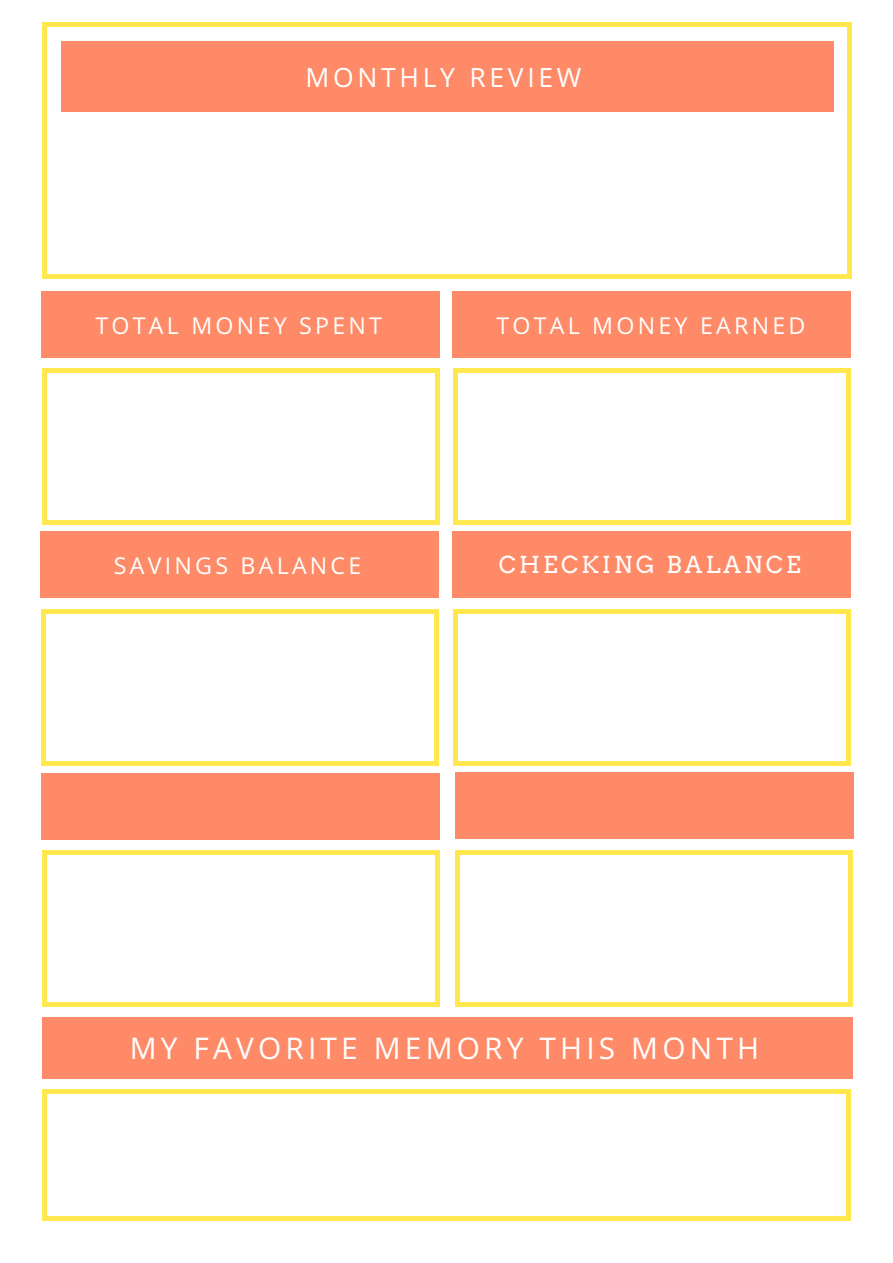
<style>
.page{position:relative;width:893px;height:1263px;background:#fff}
.page>*{position:absolute;margin:0;border:0;box-sizing:border-box;transform-origin:0 0}
.t1{font:29.85px "Open Sans";letter-spacing:.14em;color:#fff}
.t2{font:26.55px "Open Sans";letter-spacing:.14em;color:#fff}
.t3{font:23.25px "Open Sans";letter-spacing:.14em;color:#fff}
.t4{font:23.25px "Arvo";letter-spacing:.14em;color:#fff}
</style>
<div class="page">
<svg style="left:848px;top:275px;width:4px;height:4px"></svg>
<div style="left:42px;top:26px;width:5px;height:249px;background:#ffe74c"></div>
<svg style="left:42px;top:275px;width:4px;height:4px"></svg>
<div style="left:847px;top:26px;width:5px;height:249px;background:#ffe74c"></div>
<div style="left:46px;top:274px;width:802px;height:5px;background:#ffe74c"></div>
<svg style="left:848px;top:22px;width:4px;height:4px"></svg>
<svg style="left:42px;top:22px;width:4px;height:4px"></svg>
<hr style="left:46px;top:22px;width:802px;height:4px;background:#ffe74c">
<div style="left:42px;top:292px;width:398px;height:66px;background:#ff8a67"></div>
<div style="left:61px;top:41px;width:772px;height:70px;background:#ff8a67"></div>
<svg style="left:436px;top:520px;width:4px;height:4px"></svg>
<div style="left:42px;top:373px;width:5px;height:147px;background:#ffe74c"></div>
<svg style="left:42px;top:520px;width:4px;height:4px"></svg>
<div style="left:435px;top:373px;width:5px;height:147px;background:#ffe74c"></div>
<hr style="left:46px;top:520px;width:390px;height:4px;background:#ffe74c">
<svg style="left:436px;top:368px;width:4px;height:5px"></svg>
<svg style="left:42px;top:368px;width:4px;height:5px"></svg>
<div style="left:46px;top:368px;width:390px;height:5px;background:#ffe74c"></div>
<div style="left:453px;top:292px;width:398px;height:66px;background:#ff8a67"></div>
<svg style="left:847px;top:520px;width:4px;height:4px"></svg>
<div style="left:453px;top:373px;width:5px;height:147px;background:#ffe74c"></div>
<svg style="left:453px;top:520px;width:4px;height:4px"></svg>
<div style="left:846px;top:373px;width:5px;height:147px;background:#ffe74c"></div>
<hr style="left:457px;top:520px;width:390px;height:4px;background:#ffe74c">
<svg style="left:847px;top:368px;width:4px;height:5px"></svg>
<svg style="left:453px;top:368px;width:4px;height:5px"></svg>
<div style="left:457px;top:368px;width:390px;height:5px;background:#ffe74c"></div>
<div style="left:41px;top:531px;width:398px;height:67px;background:#ff8a67"></div>
<svg style="left:434px;top:761px;width:5px;height:4px"></svg>
<div style="left:41px;top:614px;width:5px;height:147px;background:#ffe74c"></div>
<svg style="left:41px;top:761px;width:4px;height:4px"></svg>
<div style="left:434px;top:614px;width:5px;height:147px;background:#ffe74c"></div>
<hr style="left:45px;top:761px;width:389px;height:4px;background:#ffe74c">
<svg style="left:434px;top:609px;width:5px;height:5px"></svg>
<svg style="left:41px;top:609px;width:4px;height:5px"></svg>
<div style="left:45px;top:609px;width:389px;height:5px;background:#ffe74c"></div>
<div style="left:455px;top:772px;width:398px;height:67px;background:#ff8a67"></div>
<svg style="left:849px;top:1002px;width:4px;height:4px"></svg>
<div style="left:455px;top:855px;width:5px;height:147px;background:#ffe74c"></div>
<svg style="left:455px;top:1002px;width:5px;height:4px"></svg>
<hr style="left:849px;top:855px;width:4px;height:147px;background:#ffe74c">
<hr style="left:460px;top:1002px;width:389px;height:4px;background:#ffe74c">
<svg style="left:849px;top:850px;width:4px;height:5px"></svg>
<svg style="left:455px;top:850px;width:5px;height:5px"></svg>
<div style="left:460px;top:850px;width:389px;height:5px;background:#ffe74c"></div>
<div style="left:453px;top:531px;width:398px;height:67px;background:#ff8a67"></div>
<svg style="left:847px;top:761px;width:4px;height:4px"></svg>
<div style="left:453px;top:614px;width:5px;height:147px;background:#ffe74c"></div>
<svg style="left:453px;top:761px;width:4px;height:4px"></svg>
<div style="left:846px;top:614px;width:5px;height:147px;background:#ffe74c"></div>
<hr style="left:457px;top:761px;width:390px;height:4px;background:#ffe74c">
<svg style="left:847px;top:609px;width:4px;height:5px"></svg>
<svg style="left:453px;top:609px;width:4px;height:5px"></svg>
<div style="left:457px;top:609px;width:390px;height:5px;background:#ffe74c"></div>
<div style="left:42px;top:774px;width:398px;height:66px;background:#ff8a67"></div>
<svg style="left:436px;top:1002px;width:4px;height:4px"></svg>
<div style="left:42px;top:855px;width:5px;height:147px;background:#ffe74c"></div>
<svg style="left:42px;top:1002px;width:4px;height:4px"></svg>
<div style="left:435px;top:855px;width:5px;height:147px;background:#ffe74c"></div>
<hr style="left:46px;top:1002px;width:390px;height:4px;background:#ffe74c">
<svg style="left:436px;top:850px;width:4px;height:5px"></svg>
<svg style="left:42px;top:850px;width:4px;height:5px"></svg>
<div style="left:46px;top:850px;width:390px;height:5px;background:#ffe74c"></div>
<div style="left:42px;top:1017px;width:810px;height:62px;background:#ff8a67"></div>
<svg style="left:847px;top:1216px;width:4px;height:4px"></svg>
<div style="left:42px;top:1093px;width:5px;height:123px;background:#ffe74c"></div>
<svg style="left:42px;top:1216px;width:4px;height:4px"></svg>
<div style="left:846px;top:1093px;width:5px;height:123px;background:#ffe74c"></div>
<hr style="left:46px;top:1216px;width:801px;height:4px;background:#ffe74c">
<svg style="left:847px;top:1089px;width:4px;height:4px"></svg>
<svg style="left:42px;top:1089px;width:4px;height:4px"></svg>
<div style="left:46px;top:1089px;width:801px;height:5px;background:#ffe74c"></div>
<p class="t2" style="left:306px;top:58px;width:277px">MONTHLY REVIEW</p>
<p class="t3" style="left:96px;top:310px;width:288px">TOTAL MONEY SPENT</p>
<p class="t3" style="left:496px;top:310px;width:311px">TOTAL MONEY EARNED</p>
<p class="t3" style="left:114px;top:549px;width:249px">SAVINGS BALANCE</p>
<p class="t4" style="left:499px;top:551px;width:303px">CHECKING BALANCE</p>
<p class="t1" style="left:130px;top:1027px;width:631px">MY FAVORITE MEMORY THIS MONTH</p>
</div>
